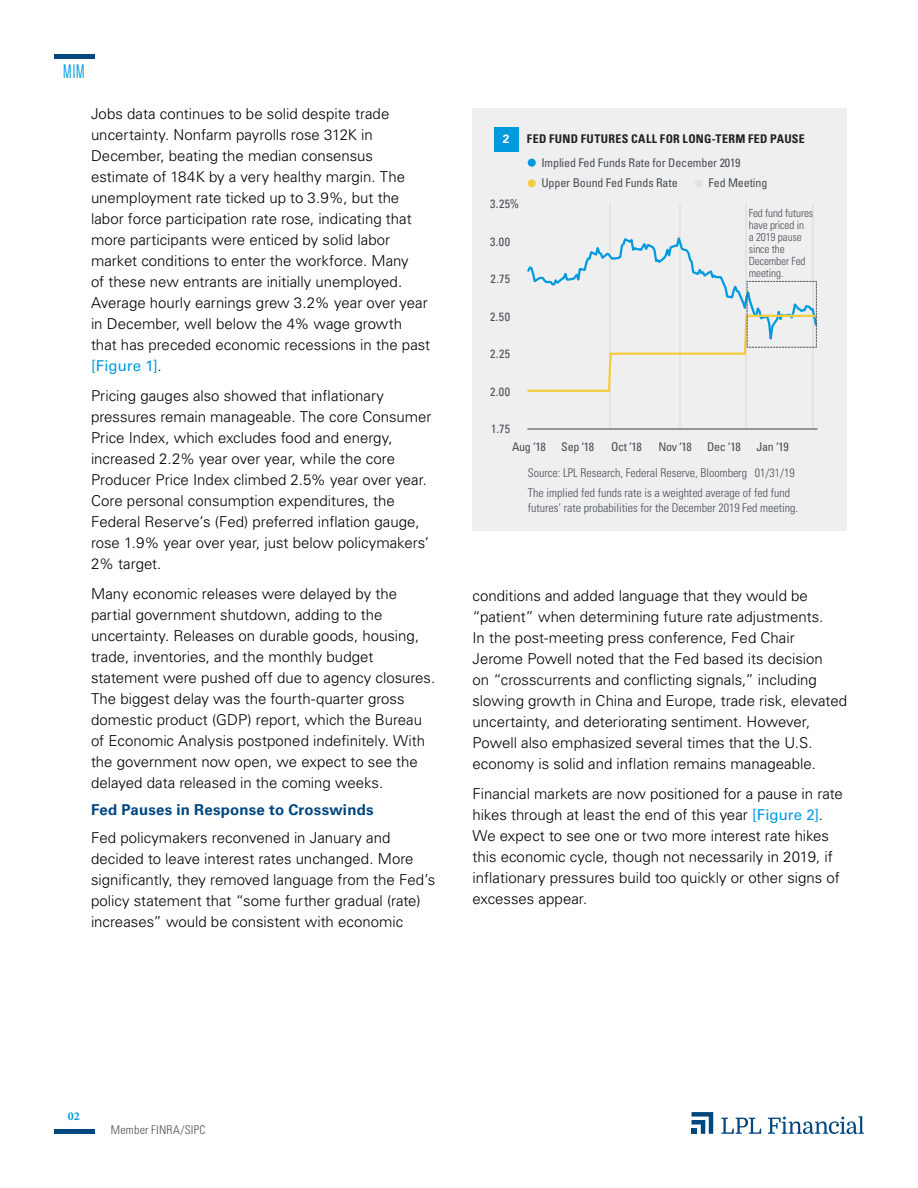
<style>
.page{position:relative;width:918px;height:1188px;background:#fff}
.page>*{position:absolute;margin:0;border:0;box-sizing:border-box;transform-origin:0 0}
.t1{font:19.5px "Tungsten Narrow";color:#009ade}
.t2{font:300 15px/21px "Univers LT Std";color:#000}
.t3{font:700 15px "Univers LT Std";letter-spacing:.015em;color:#00467f}
.t4{font:300 condensed 12px/19.5px "Univers LT Std";color:#484f55}
.t5{font:condensed 12px/20.5px "Univers LT Std";letter-spacing:-.01em;color:#484f55}
.t6{font:700 condensed 12px "Univers LT Std";letter-spacing:.03em;color:#231f20}
.t7{font:300 condensed 12px "Univers LT Std";letter-spacing:.015em;color:#4a4f54}
.t8{font:700 12px "Minion Pro";color:#009ade}
.t9{font:700 12px "Univers LT Std";color:#fff}
.t10{font:300 condensed 11.25px/12px "Univers LT Std";letter-spacing:-.01em;color:#484f55}
.s1{font-weight:400;color:#009ade}
</style>
<div class="page">
<hr style="left:54px;top:1130px;width:40px;height:4px;background:#00467f">
<hr style="left:54px;top:54px;width:40px;height:4px;background:#00467f">
<svg style="left:692px;top:1112px;width:21px;height:22px"></svg>
<svg style="left:721px;top:1118px;width:40px;height:16px"></svg>
<svg style="left:768px;top:1116px;width:96px;height:18px"></svg>
<div style="left:472px;top:108px;width:375px;height:422px;background:#efeff0"></div>
<hr style="left:745px;top:204px;width:2px;height:224px;background:#e2e3e4">
<hr style="left:679px;top:204px;width:1px;height:224px;background:#e2e3e4">
<hr style="left:609px;top:204px;width:2px;height:224px;background:#e2e3e4">
<hr style="left:813px;top:204px;width:1px;height:224px;background:#e2e3e4">
<svg style="left:527px;top:230px;width:290px;height:163px"></svg>
<hr style="left:527px;top:428px;width:290px;height:2px;background:#484f55">
<div style="left:528px;top:159px;width:8px;height:8px;background:#009ade;border-radius:50%"></div>
<div style="left:528px;top:179px;width:8px;height:8px;background:#f3cd3f;border-radius:50%"></div>
<div style="left:695px;top:179px;width:8px;height:8px;background:#e2e3e4;border-radius:50%"></div>
<div style="left:494px;top:127px;width:24px;height:24px;background:#009ade"></div>
<h1 class="t1" style="left:63px;top:62px;width:23px">MIM</h1>
<p class="t2" style="left:91px;top:103px;width:341px">Jobs data continues to be solid despite trade uncertainty. Nonfarm payrolls rose 312K in December, beating the median consensus estimate of 184K by a very healthy margin. The unemployment rate ticked up to 3.9%, but the labor force participation rate rose, indicating that more participants were enticed by solid labor market conditions to enter the workforce. Many<br>of these new entrants are initially unemployed.<br>Average hourly earnings grew 3.2% year over year in December, well below the 4% wage growth that has preceded economic recessions in the past <span class="s1">[Figure 1]</span>.</p>
<p class="t2" style="left:91px;top:385px;width:342px">Pricing gauges also showed that inflationary pressures remain manageable. The core Consumer Price Index, which excludes food and energy, increased 2.2% year over year, while the core Producer Price Index climbed 2.5% year over year.<br>Core personal consumption expenditures, the Federal Reserve’s (Fed) preferred inflation gauge, rose 1.9% year over year, just below policymakers’ 2% target.</p>
<p class="t2" style="left:91px;top:583px;width:346px">Many economic releases were delayed by the partial government shutdown, adding to the uncertainty. Releases on durable goods, housing, trade, inventories, and the monthly budget statement were pushed off due to agency closures.<br>The biggest delay was the fourth-quarter gross domestic product (GDP) report, which the Bureau of Economic Analysis postponed indefinitely. With the government now open, we expect to see the delayed data released in the coming weeks.</p>
<p class="t3" style="left:91px;top:801px;width:284px">Fed Pauses in Response to Crosswinds</p>
<p class="t2" style="left:91px;top:827px;width:346px">Fed policymakers reconvened in January and decided to leave interest rates unchanged. More significantly, they removed language from the Fed’s policy statement that “some further gradual (rate) increases” would be consistent with economic</p>
<p class="t9" style="left:503px;top:131px;width:8px">2</p>
<p class="t6" style="left:527px;top:131px;width:279px">FED FUND FUTURES CALL FOR LONG-TERM FED PAUSE</p>
<p class="t5" style="left:541px;top:152px;width:201px">Implied Fed Funds Rate for December 2019<br>Upper Bound Fed Funds Rate</p>
<p class="t5" style="left:709px;top:172px;width:60px">Fed Meeting</p>
<p class="t5" style="left:490px;top:193px;width:31px">3.25%</p>
<p class="t5" style="left:490px;top:231px;width:22px">3.00</p>
<p class="t5" style="left:491px;top:268px;width:21px">2.75</p>
<p class="t5" style="left:490px;top:306px;width:22px">2.50</p>
<p class="t5" style="left:490px;top:343px;width:22px">2.25</p>
<p class="t5" style="left:490px;top:381px;width:22px">2.00</p>
<p class="t5" style="left:491px;top:418px;width:20px">1.75</p>
<p class="t5" style="left:512px;top:436px;width:35px">Aug ‘18</p>
<p class="t5" style="left:561px;top:436px;width:34px">Sep ‘18</p>
<p class="t5" style="left:611px;top:436px;width:32px">Oct ‘18</p>
<p class="t5" style="left:658px;top:436px;width:35px">Nov ‘18</p>
<p class="t5" style="left:707px;top:436px;width:35px">Dec ‘18</p>
<p class="t5" style="left:757px;top:436px;width:34px">Jan ‘19</p>
<p class="t10" style="left:749px;top:207px;width:66px">Fed fund futures have priced in<br>a 2019 pause since the<br>December Fed meeting.</p>
<p class="t4" style="left:528px;top:463px;width:269px">Source: LPL Research, Federal Reserve, Bloomberg 01/31/19<br>The implied fed funds rate is a weighted average of fed fund</p>
<p class="t4" style="left:528px;top:498px;width:272px">futures’ rate probabilities for the December 2019 Fed meeting.</p>
<p class="t2" style="left:472px;top:585px;width:376px">conditions and added language that they would be “patient” when determining future rate adjustments.<br>In the post-meeting press conference, Fed Chair Jerome Powell noted that the Fed based its decision<br>on “crosscurrents and conflicting signals,” including slowing growth in China and Europe, trade risk, elevated uncertainty, and deteriorating sentiment. However, Powell also emphasized several times that the U.S. economy is solid and inflation remains manageable.</p>
<p class="t2" style="left:472px;top:783px;width:372px">Financial markets are now positioned for a pause in rate hikes through at least the end of this year <span class="s1">[Figure 2]</span>.<br>We expect to see one or two more interest rate hikes this economic cycle, though not necessarily in 2019, if inflationary pressures build too quickly or other signs of excesses appear.</p>
<p class="t8" style="left:68px;top:1108px;width:13px">02</p>
<p class="t7" style="left:111px;top:1122px;width:96px">Member FINRA/SIPC</p>
</div>
